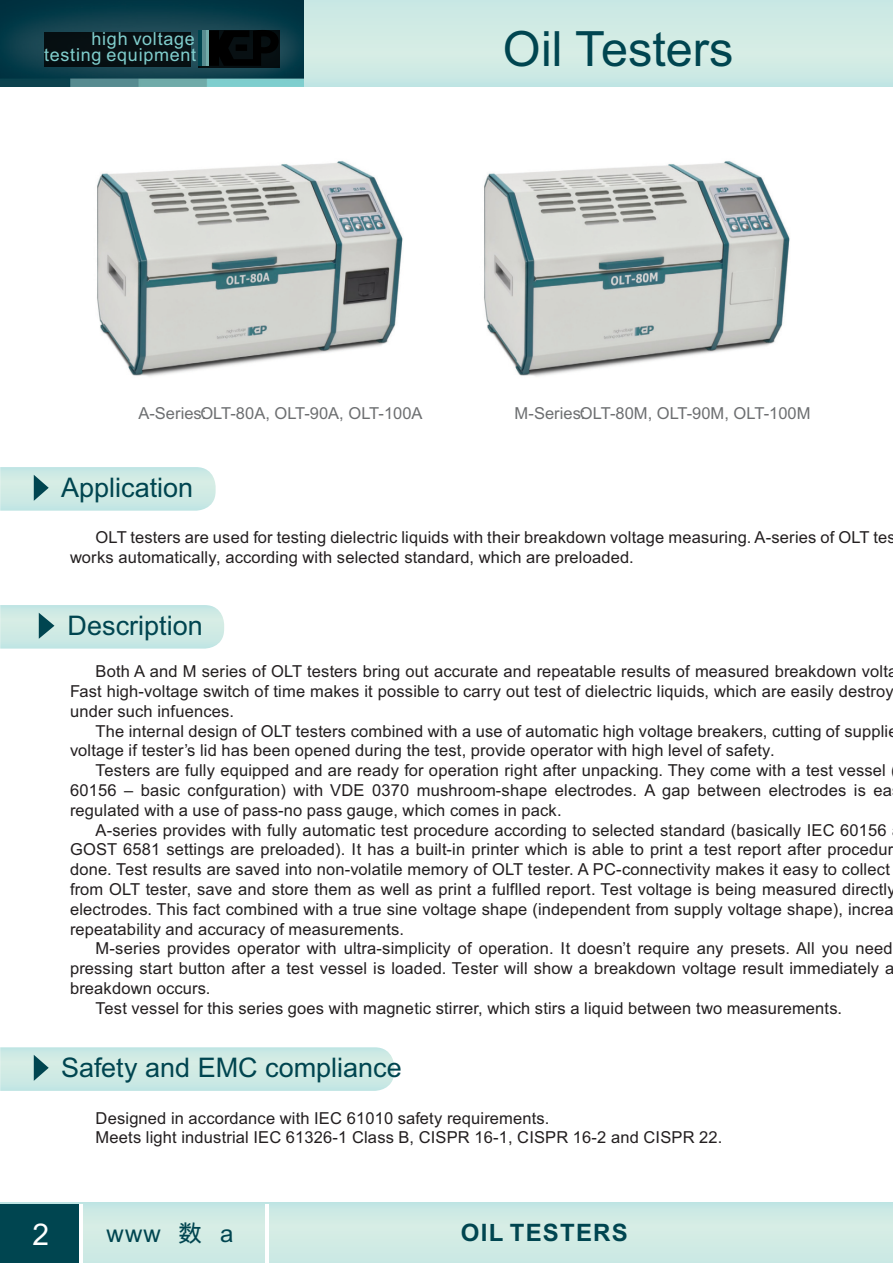
<style>
.page{position:relative;width:893px;height:1263px;background:#fff}
.page>*{position:absolute;margin:0;border:0;box-sizing:border-box;transform-origin:0 0}
.t1{font:48.6px "Arial";color:#004550}
.t2{font:30px "Arial";color:#fff}
.t3{font:27px "Arial";color:#004550}
.t4{font:700 24px "Arial";letter-spacing:.05em;color:#004550}
.t5{font:24px "Arial";color:#004550}
.t6{font:18px/16.5px "Arial";letter-spacing:.04em;color:#80cecd;text-align:right}
.t7{font:16.5px/19.8px "Arial";letter-spacing:.01em;color:#231f20}
.t8{font:16.5px "Arial";color:#6d6f71}
.s1{font-family:"Arial Unicode MS"}
</style>
<div class="page">
<div style="left:0;top:1203px;width:893px;height:60px;background:#d0ebe4"></div>
<img style="left:0;top:0;width:305px;height:86px">
<div style="left:305px;top:0;width:588px;height:86px;background:#d0ebe4"></div>
<div style="left:0;top:1204px;width:79px;height:59px;background:#004550"></div>
<hr style="left:79px;top:1204px;width:4px;height:59px;background:#fff">
<hr style="left:265px;top:1204px;width:4px;height:59px;background:#fff">
<div style="left:44px;top:32px;width:147px;height:35px;background:#071013"></div>
<div style="left:198px;top:30px;width:82px;height:37px;background:#231f20;opacity:.9"></div>
<svg style="left:209px;top:30px;width:70px;height:36px;background:#020506"></svg>
<svg style="left:205px;top:30px;width:4px;height:36px"></svg>
<hr style="left:202px;top:30px;width:3px;height:36px;background:#588c90">
<hr style="left:199px;top:30px;width:3px;height:36px;background:#004550">
<svg style="left:0;top:605px;width:224px;height:44px;background:#cae6e1"></svg>
<svg style="left:0;top:467px;width:216px;height:44px;background:#c9e6e1"></svg>
<svg style="left:0;top:1047px;width:394px;height:44px;background:#cbe7e2"></svg>
<img style="left:484px;top:161px;width:306px;height:215px">
<img style="left:97px;top:161px;width:306px;height:215px">
<p class="t6" style="left:44px;top:32px;width:153px">high voltage testing equipment</p>
<h1 class="t1" style="left:503px;top:30px;width:232px">Oil Testers</h1>
<p class="t8" style="left:138px;top:407px;width:286px">A-Series:OLT-80A, OLT-90A, OLT-100A</p>
<p class="t8" style="left:515px;top:407px;width:297px">M-Series:OLT-80M, OLT-90M, OLT-100M</p>
<h3 class="t3" style="left:61px;top:477px;width:134px">Application</h3>
<p class="t7" style="left:70px;top:529px;width:827px;text-indent:26px">OLT testers are used for testing dielectric liquids with their breakdown voltage measuring. A-series of OLT tes works automatically, according with selected standard, which are preloaded.</p>
<h3 class="t3" style="left:67px;top:615px;width:137px">Description</h3>
<p class="t7" style="left:70px;top:663px;width:829px;text-indent:26px">Both A and M series of OLT testers bring out accurate and repeatable results of measured breakdown volta<br>Fast high-voltage switch of time makes it possible to carry out test of dielectric liquids, which are easily destroy under such infuences.</p>
<p class="t7" style="left:70px;top:722px;width:820px;text-indent:26px">The internal design of OLT testers combined with a use of automatic high voltage breakers, cutting of suppli voltage if tester’s lid has been opened during the test, provide operator with high level of safety.</p>
<p class="t7" style="left:70px;top:762px;width:823px;text-indent:26px">Testers are fully equipped and are ready for operation right after unpacking. They come with a test vessel<br>60156 – basic confguration) with VDE 0370 mushroom-shape electrodes. A gap between electrodes is ea regulated with a use of pass-no pass gauge, which comes in pack.</p>
<p class="t7" style="left:70px;top:821px;width:827px;text-indent:26px">A-series provides with fully automatic test procedure according to selected standard (basically IEC 60156<br>GOST 6581 settings are preloaded). It has a built-in printer which is able to print a test report after procedur done. Test results are saved into non-volatile memory of OLT tester. A PC-connectivity makes it easy to collect from OLT tester, save and store them as well as print a fulflled report. Test voltage is being measured directly electrodes. This fact combined with a true sine voltage shape (independent from supply voltage shape), increa repeatability and accuracy of measurements.</p>
<p class="t7" style="left:96px;top:940px;width:799px">M-series provides operator with ultra-simplicity of operation. It doesn’t require any presets. All you need</p>
<p class="t7" style="left:70px;top:960px;width:826px">pressing start button after a test vessel is loaded. Tester will show a breakdown voltage result immediately a</p>
<p class="t7" style="left:70px;top:980px;width:142px">breakdown occurs.</p>
<p class="t7" style="left:96px;top:1000px;width:748px">Test vessel for this series goes with magnetic stirrer, which stirs a liquid between two measurements.</p>
<h3 class="t3" style="left:61px;top:1057px;width:342px">Safety and EMC compliance</h3>
<p class="t7" style="left:96px;top:1109px;width:628px">Designed in accordance with IEC 61010 safety requirements.<br>Meets light industrial IEC 61326-1 Class B, CISPR 16-1, CISPR 16-2 and CISPR 22.</p>
<h2 class="t2" style="left:33px;top:1223px;width:18px">2</h2>
<h3 class="t5" style="left:107px;top:1224px;width:129px">www <span class="s1">数</span> a</h3>
<h3 class="t4" style="left:461px;top:1223px;width:168px">OIL TESTERS</h3>
</div>
